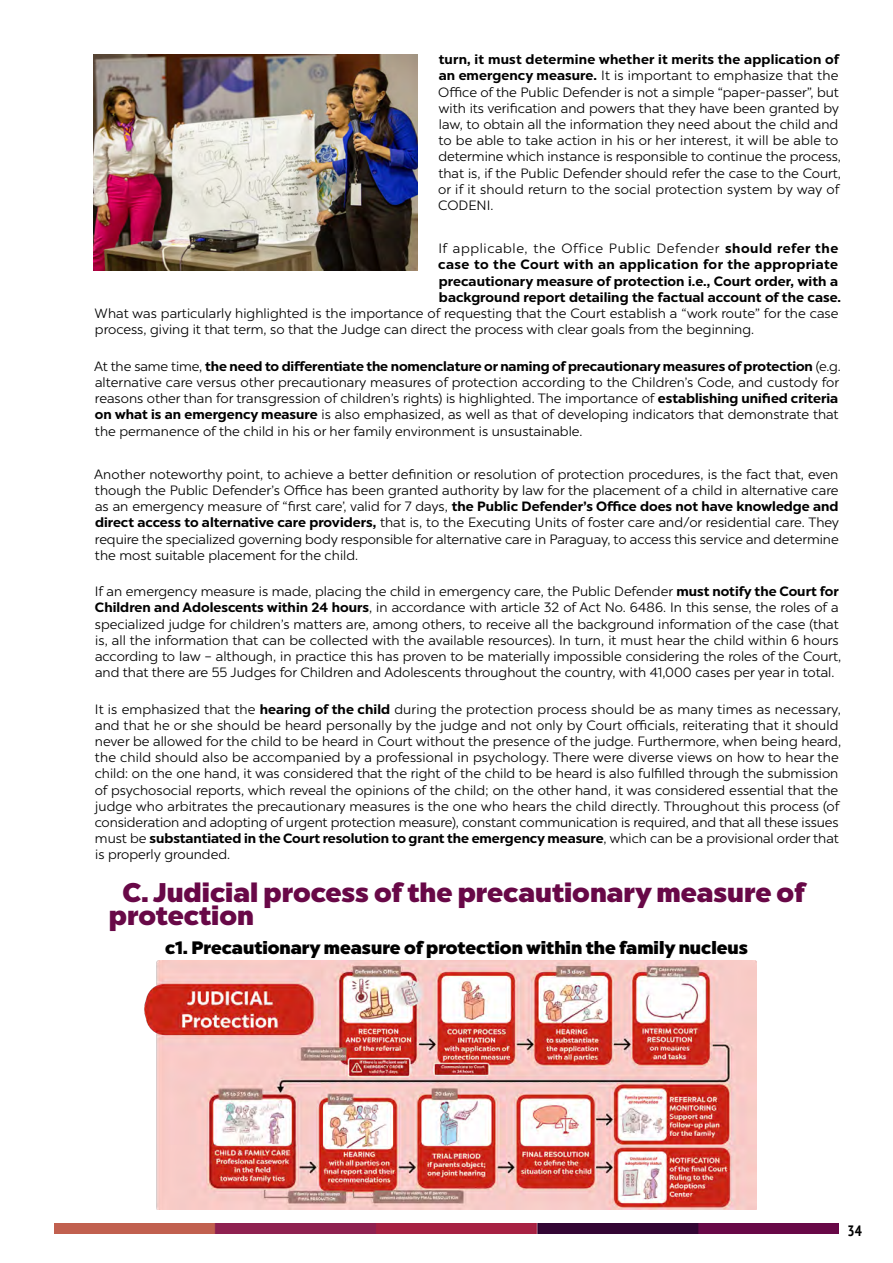
<style>
.page{position:relative;width:893px;height:1263px;background:#fff}
.page>*{position:absolute;margin:0;border:0;box-sizing:border-box;transform-origin:0 0}
.t1{font:800 27px/22.5px "Chronica Pro";color:#680847}
.t2{font:800 18px "Chronica Pro";color:#000}
.t3{font:700 condensed 15px "PT Sans";color:#000}
.t4{font:13.5px/16.2px "Chronica Pro";color:#000}
.t5{font:700 13.5px/16.2px "Chronica Pro";letter-spacing:.005em;color:#000}
.s1{font-weight:700}
.s2{font-weight:400}
</style>
<div class="page">
<img style="left:54px;top:1224px;width:785px;height:10px">
<img style="left:94px;top:54px;width:324px;height:216px">
<img style="left:144px;top:960px;width:612px;height:249px">
<p class="t4" style="left:438px;top:51px;width:404px"><span class="s1">turn, it must determine whether it merits the application of an emergency measure.</span> It is important to emphasize that the Office of the Public Defender is not a simple “paper-passer”, but with its verification and powers that they have been granted by law, to obtain all the information they need about the child and to be able to take action in his or her interest, it will be able to determine which instance is responsible to continue the process, that is, if the Public Defender should refer the case to the Court, or if it should return to the social protection system by way of CODENI.</p>
<p class="t5" style="left:438px;top:240px;width:404px"><span class="s2">If applicable, the Office Public Defender</span> should refer the case to the Court with an application for the appropriate precautionary measure of protection i.e., Court order, with a background report detailing the factual account of the case.</p>
<p class="t4" style="left:95px;top:305px;width:745px">What was particularly highlighted is the importance of requesting that the Court establish a “work route” for the case process, giving it that term, so that the Judge can direct the process with clear goals from the beginning.</p>
<p class="t4" style="left:94px;top:358px;width:748px">At the same time, <span class="s1">the need to differentiate the nomenclature or naming of precautionary measures of protection</span> (e.g. alternative care versus other precautionary measures of protection according to the Children’s Code, and custody for reasons other than for transgression of children’s rights) is highlighted. The importance of <span class="s1">establishing unified criteria on what is an emergency measure</span> is also emphasized, as well as that of developing indicators that demonstrate that the permanence of the child in his or her family environment is unsustainable.</p>
<p class="t4" style="left:94px;top:466px;width:746px;text-align:justify">Another noteworthy point, to achieve a better definition or resolution of protection procedures, is the fact that, even though the Public Defender’s Office has been granted authority by law for the placement of a child in alternative care as an emergency measure of “first care’, valid for 7 days, <span class="s1">the Public Defender’s Office does not have knowledge and direct access to alternative care providers,</span> that is, to the Executing Units of foster care and/or residential care. They require the specialized governing body responsible for alternative care in Paraguay, to access this service and determine the most suitable placement for the child.</p>
<p class="t4" style="left:95px;top:583px;width:748px">If an emergency measure is made, placing the child in emergency care, the Public Defender <span class="s1">must notify the Court for Children and Adolescents within 24 hours</span>, in accordance with article 32 of Act No. 6486. In this sense, the roles of a specialized judge for children’s matters are, among others, to receive all the background information of the case (that is, all the information that can be collected with the available resources). In turn, it must hear the child within 6 hours according to law – although, in practice this has proven to be materially impossible considering the roles of the Court, and that there are 55 Judges for Children and Adolescents throughout the country, with 41,000 cases per year in total.</p>
<p class="t4" style="left:95px;top:701px;width:748px">It is emphasized that the <span class="s1">hearing of the child</span> during the protection process should be as many times as necessary, and that he or she should be heard personally by the judge and not only by Court officials, reiterating that it should never be allowed for the child to be heard in Court without the presence of the judge. Furthermore, when being heard, the child should also be accompanied by a professional in psychology. There were diverse views on how to hear the child: on the one hand, it was considered that the right of the child to be heard is also fulfilled through the submission of psychosocial reports, which reveal the opinions of the child; on the other hand, it was considered essential that the judge who arbitrates the precautionary measures is the one who hears the child directly. Throughout this process (of consideration and adopting of urgent protection measure), constant communication is required, and that all these issues must be <span class="s1">substantiated in the Court resolution to grant the emergency measure</span>, which can be a provisional order that is properly grounded.</p>
<h1 class="t1" style="left:109px;top:882px;width:697px;text-indent:14px">C. Judicial process of the precautionary measure of protection</h1>
<h2 class="t2" style="left:165px;top:936px;width:584px">c1. Precautionary measure of protection within the family nucleus</h2>
<p class="t3" style="left:848px;top:1221px;width:16px">34</p>
</div>
